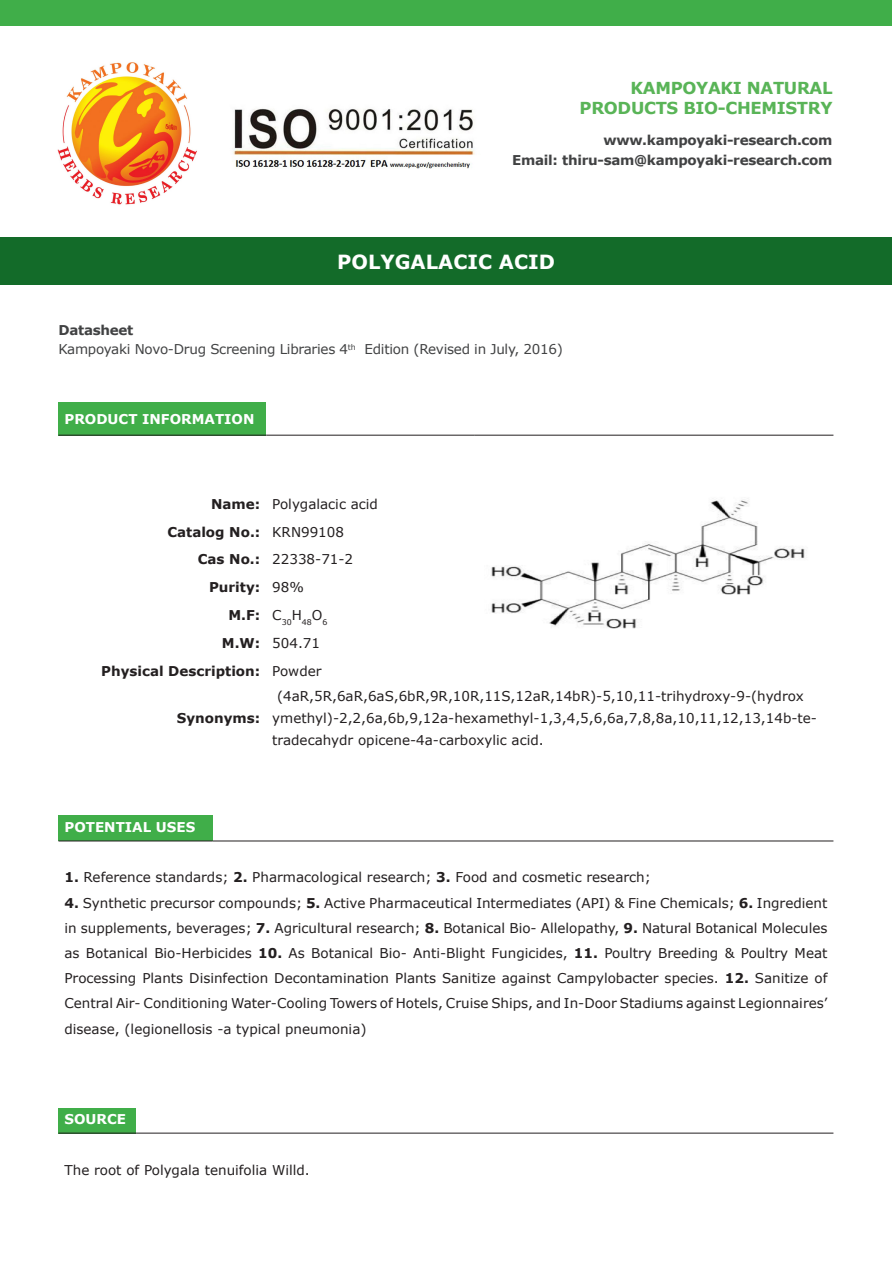
<style>
.page{position:relative;width:893px;height:1263px;background:#fff}
.page>*{position:absolute;margin:0;border:0;box-sizing:border-box;transform-origin:0 0}
.t1{font:700 19.5px "Verdana";color:#fff}
.t2{font:700 16.5px "Verdana";letter-spacing:-.02em;color:#59b457}
.t3{font:13.5px/25.2px "Verdana";color:#231f20}
.t4{font:700 13.5px "Verdana";letter-spacing:-.02em;color:#414243}
.t5{font:700 13.5px "Verdana";color:#231f20}
.t6{font:13.5px "Verdana";letter-spacing:-.02em;color:#414243}
.t7{font:700 13.5px "Verdana";color:#fff}
.t8{font:7.8px "Verdana";color:#231f20}
.s1{font-weight:700}
</style>
<div class="page">
<img style="left:232px;top:108px;width:243px;height:61px">
<img style="left:57px;top:62px;width:140px;height:143px">
<div style="left:1px;top:0;width:891px;height:26px;background:#40ae49"></div>
<div style="left:1px;top:238px;width:891px;height:47px;background:#136b29"></div>
<div style="left:58px;top:402px;width:208px;height:33px;background:#40ae49"></div>
<hr style="left:58px;top:435px;width:208px;height:1px;background:#231f20">
<hr style="left:266px;top:435px;width:209px;height:1px;background:#231f20">
<hr style="left:475px;top:435px;width:358px;height:1px;background:#231f20">
<img style="left:491px;top:500px;width:314px;height:129px">
<div style="left:58px;top:816px;width:155px;height:25px;background:#40ae49"></div>
<hr style="left:58px;top:841px;width:155px;height:1px;background:#231f20">
<hr style="left:213px;top:841px;width:620px;height:1px;background:#231f20">
<div style="left:58px;top:1108px;width:78px;height:25px;background:#40ae49"></div>
<hr style="left:58px;top:1133px;width:78px;height:1px;background:#231f20">
<hr style="left:136px;top:1133px;width:697px;height:1px;background:#231f20">
<p class="t2" style="left:631px;top:78px;width:203px">KAMPOYAKI NATURAL</p>
<p class="t2" style="left:580px;top:97px;width:254px">PRODUCTS BIO-CHEMISTRY</p>
<p class="t4" style="left:603px;top:132px;width:231px">www.kampoyaki-research.com</p>
<p class="t4" style="left:512px;top:151px;width:322px">Email: thiru-sam@kampoyaki-research.com</p>
<p class="t1" style="left:337px;top:249px;width:219px">POLYGALACIC ACID</p>
<p class="t4" style="left:58px;top:321px;width:76px">Datasheet</p>
<p class="t6" style="left:58px;top:341px;width:506px">Kampoyaki Novo-Drug Screening Libraries 4<sup>th</sup> Edition (Revised in July, 2016)</p>
<p class="t7" style="left:64px;top:410px;width:192px">PRODUCT INFORMATION</p>
<p class="t5" style="left:211px;top:495px;width:51px">Name:</p>
<p class="t3" style="left:272px;top:491px;width:107px">Polygalacic acid</p>
<p class="t5" style="left:167px;top:523px;width:94px">Catalog No.:</p>
<p class="t3" style="left:272px;top:519px;width:73px">KRN99108</p>
<p class="t5" style="left:198px;top:551px;width:64px">Cas No.:</p>
<p class="t3" style="left:272px;top:547px;width:82px">22338-71-2</p>
<p class="t5" style="left:209px;top:578px;width:53px">Purity:</p>
<p class="t3" style="left:272px;top:575px;width:33px">98%</p>
<p class="t5" style="left:228px;top:606px;width:33px">M.F:</p>
<p class="t8" style="left:272px;top:617px;width:57px"><sup>C</sup>30<sup>H</sup>48<sup>O</sup>6</p>
<p class="t5" style="left:222px;top:634px;width:40px">M.W:</p>
<p class="t3" style="left:272px;top:630px;width:49px">504.71</p>
<p class="t5" style="left:101px;top:662px;width:161px">Physical Description:</p>
<p class="t3" style="left:272px;top:658px;width:51px">Powder</p>
<p class="t5" style="left:177px;top:709px;width:85px">Synonyms:</p>
<p class="t3" style="left:272px;top:685px;width:546px;line-height:22.2px;text-indent:5px">(4aR,5R,6aR,6aS,6bR,9R,10R,11S,12aR,14bR)-5,10,11-trihydroxy-9-(hydrox ymethyl)-2,2,6a,6b,9,12a-hexamethyl-1,3,4,5,6,6a,7,8,8a,10,11,12,13,14b-te&shy;tradecahydr opicene-4a-carboxylic acid.</p>
<p class="t7" style="left:64px;top:818px;width:132px">POTENTIAL USES</p>
<p class="t3" style="left:64px;top:865px;width:588px"><span class="s1">1.</span> Reference standards; <span class="s1">2.</span> Pharmacological research; <span class="s1">3.</span> Food and cosmetic research;</p>
<p class="t3" style="left:64px;top:890px;width:764px;text-align:justify"><span class="s1">4.</span> Synthetic precursor compounds; <span class="s1">5.</span> Active Pharmaceutical Intermediates (API) &amp; Fine Chemicals; <span class="s1">6.</span> Ingredient in supplements, beverages; <span class="s1">7.</span> Agricultural research; <span class="s1">8.</span> Botanical Bio- Allelopathy, <span class="s1">9.</span> Natural Botanical Molecules as Botanical Bio-Herbicides <span class="s1">10.</span> As Botanical Bio- Anti-Blight Fungicides, <span class="s1">11.</span> Poultry Breeding &amp; Poultry Meat Processing Plants Disinfection Decontamination Plants Sanitize against Campylobacter species. <span class="s1">12.</span> Sanitize of Central Air- Conditioning Water-Cooling Towers of Hotels, Cruise Ships, and In-Door Stadiums against Legionnaires’ disease, (legionellosis -a typical pneumonia)</p>
<p class="t7" style="left:64px;top:1111px;width:63px">SOURCE</p>
<p class="t3" style="left:64px;top:1157px;width:247px">The root of Polygala tenuifolia Willd.</p>
</div>
